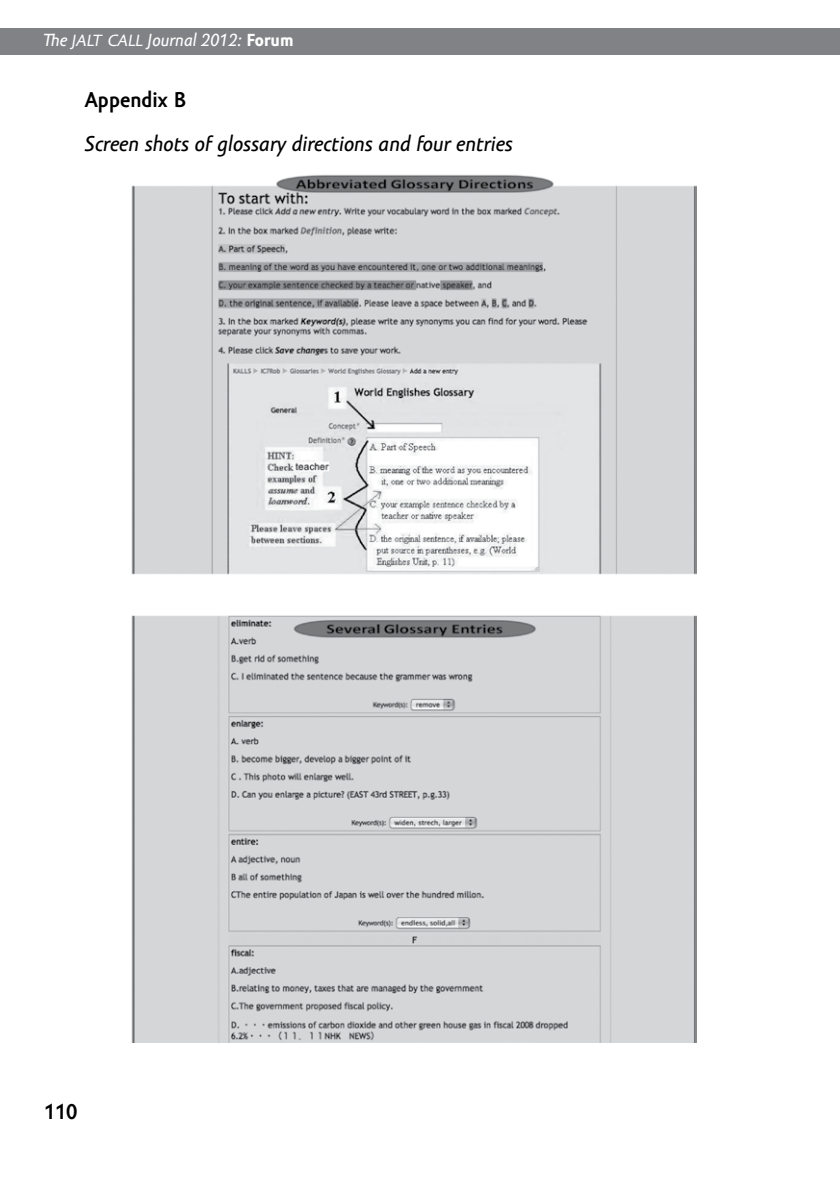
<style>
.page{position:relative;width:840px;height:1191px;background:#fff}
.page>*{position:absolute;margin:0;border:0;box-sizing:border-box;transform-origin:0 0}
.t1{font:italic 22px "Amor Sans Text Pro";color:#000}
.t2{font:700 22px "Amor Sans Pro";color:#000}
.t3{font:italic 18px "Amor Sans Text Pro";color:#fff}
.s1{font-family:"Amor Sans Pro";font-size:24px}
.s2{font-weight:700;font-style:normal}
</style>
<div class="page">
<div style="left:0;top:28px;width:839px;height:27px;background:#808285"></div>
<img style="left:131px;top:174px;width:564px;height:868px">
<p class="t3" style="left:44px;top:31px;width:251px">The <span class="s1">jalt call</span> Journal 2012: <span class="s2">Forum</span></p>
<p class="t2" style="left:85px;top:87px;width:103px">Appendix B</p>
<p class="t1" style="left:85px;top:132px;width:429px">Screen shots of glossary directions and four entries</p>
<p class="t2" style="left:44px;top:1099px;width:35px">110</p>
</div>
